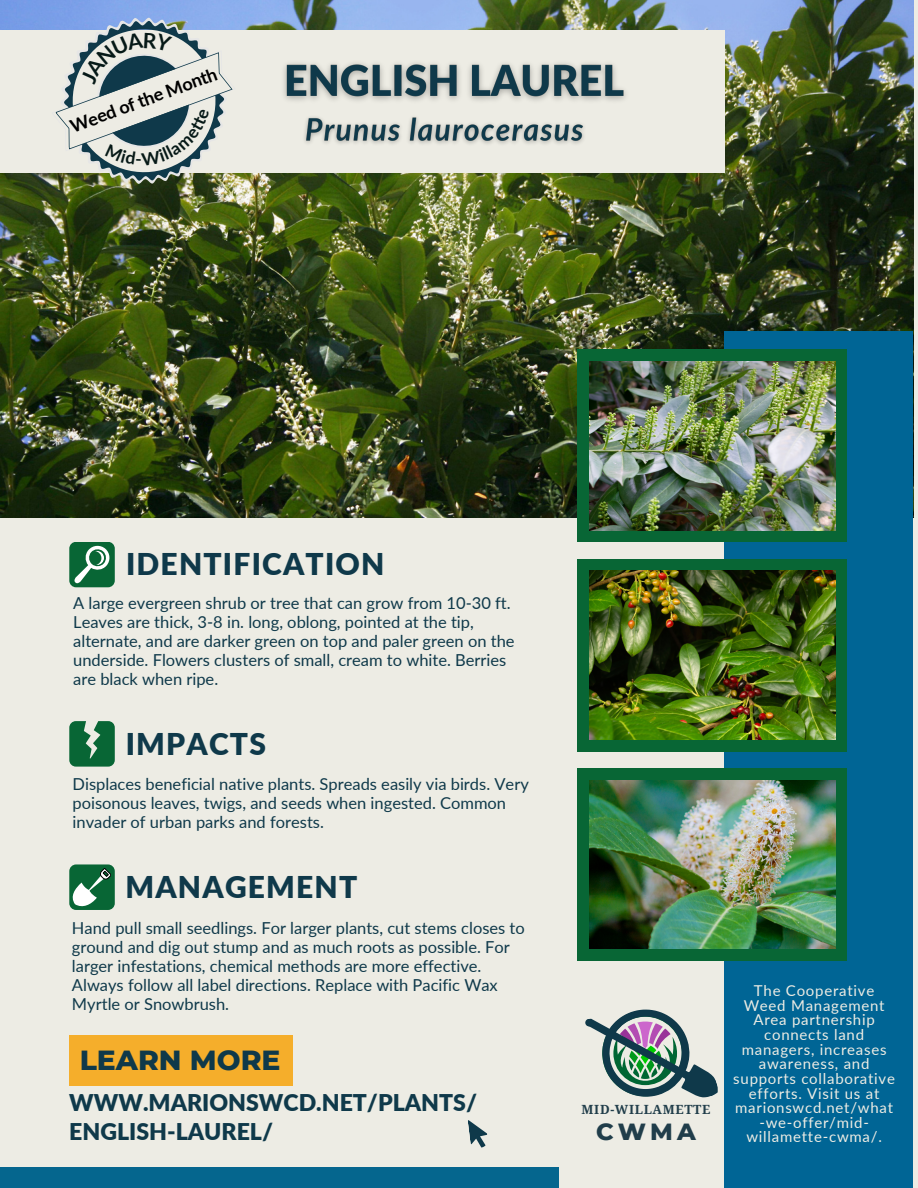
<style>
.page{position:relative;width:918px;height:1188px;background:#edece4}
.page>*{position:absolute;margin:0;border:0;box-sizing:border-box;transform-origin:0 0}
.t1{font:900 30px "Lato";letter-spacing:.04em;color:#0f394a}
.t2{font:800 28.2px "Montserrat";color:#0f394a}
.t3{font:800 23.85px "Montserrat";color:#203d4a}
.t4{font:900 23.1px/29.2px "Lato";color:#0f394a}
.t5{font:700 18px "Lato";color:#000}
.t6{font:16.5px/19.2px "Lato";color:#0f394a}
.t7{font:15px/14.7px "Lato";letter-spacing:.05em;color:#edece4;text-align:center}
.t8{font:700 12.6px "Droid Serif";letter-spacing:.05em;color:#203d4a}
</style>
<div class="page">
<img style="left:0;top:0;width:914px;height:517px">
<div style="left:0;top:30px;width:725px;height:143px;background:#edece4"></div>
<div style="left:725px;top:331px;width:188px;height:857px;background:#006595"></div>
<div style="left:578px;top:349px;width:269px;height:193px;background:#086635"></div>
<img style="left:589px;top:361px;width:246px;height:169px">
<div style="left:578px;top:559px;width:269px;height:192px;background:#086635"></div>
<img style="left:589px;top:571px;width:246px;height:169px">
<div style="left:578px;top:768px;width:269px;height:193px;background:#086635"></div>
<img style="left:589px;top:780px;width:246px;height:169px">
<div style="left:0;top:1167px;width:559px;height:21px;background:#05668e"></div>
<div style="left:69px;top:1035px;width:223px;height:51px;background:#f5ae2b"></div>
<svg style="left:30px;top:0;width:227px;height:210px"></svg>
<svg style="left:35px;top:0;width:218px;height:206px"></svg>
<svg style="left:586px;top:1009px;width:132px;height:89px"></svg>
<div style="left:585px;top:1019px;width:8px;height:7px;background:#0f394a;border-radius:50%"></div>
<div style="left:69px;top:542px;width:46px;height:45px;background:#086635;border-radius:7px"></div>
<svg style="left:74px;top:545px;width:36px;height:39px"></svg>
<svg style="left:69px;top:721px;width:45px;height:45px"></svg>
<div style="left:69px;top:864px;width:46px;height:46px;background:#086635;border-radius:7px"></div>
<svg style="left:73px;top:868px;width:38px;height:38px"></svg>
<svg style="left:468px;top:1120px;width:20px;height:28px"></svg>
<img style="left:283px;top:63px;width:343px;height:38px">
<img style="left:304px;top:117px;width:280px;height:27px">
<svg style="left:80px;top:32px;width:97px;height:65px"></svg>
<svg style="left:105px;top:105px;width:105px;height:61px"></svg>
<p class="t5" style="left:67px;top:116px;width:157px;rotate:-20deg">Weed of the Month</p>
<p class="t1" style="left:126px;top:545px;width:260px">IDENTIFICATION</p>
<p class="t6" style="left:73px;top:593px;width:443px">A large evergreen shrub or tree that can grow from 10-30 ft.<br>Leaves are thick, 3-8 in. long, oblong, pointed at the tip, alternate, and are darker green on top and paler green on the underside. Flowers clusters of small, cream to white. Berries are black when ripe.</p>
<p class="t1" style="left:126px;top:726px;width:142px">IMPACTS</p>
<p class="t6" style="left:73px;top:774px;width:458px">Displaces beneficial native plants. Spreads easily via birds. Very poisonous leaves, twigs, and seeds when ingested. Common invader of urban parks and forests.</p>
<p class="t1" style="left:125px;top:869px;width:233px">MANAGEMENT</p>
<p class="t6" style="left:72px;top:918px;width:454px">Hand pull small seedlings. For larger plants, cut stems closes to ground and dig out stump and as much roots as possible. For larger infestations, chemical methods are more effective.<br>Always follow all label directions. Replace with Pacific Wax Myrtle or Snowbrush.</p>
<p class="t2" style="left:80px;top:1043px;width:202px">LEARN MORE</p>
<p class="t4" style="left:69px;top:1088px;width:409px">WWW.MARIONSWCD.NET/PLANTS/<br>ENGLISH-LAUREL/</p>
<p class="t8" style="left:582px;top:1103px;width:130px">MID-WILLAMETTE</p>
<p class="t3" style="left:596px;top:1117px;width:101px">CWMA</p>
<p class="t7" style="left:733px;top:983px;width:163px">The Cooperative<br>Weed Management<br>Area partnership connects land managers, increases awareness, and supports collaborative efforts. Visit us at marionswcd.net/what -we-offer/mid&shy;willamette-cwma/.</p>
</div>
